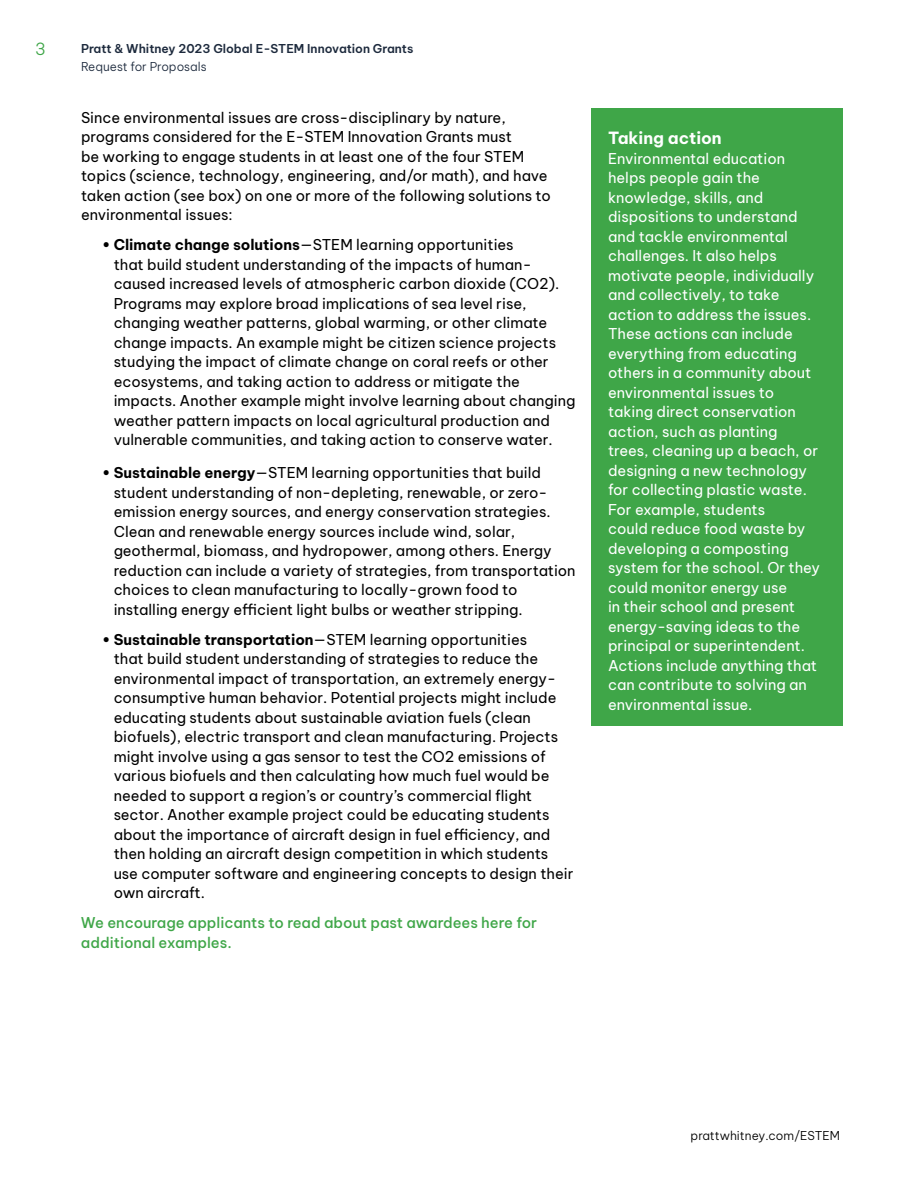
<style>
.page{position:relative;width:918px;height:1188px;background:#fff}
.page>*{position:absolute;margin:0;border:0;box-sizing:border-box;transform-origin:0 0}
.t1{font:700 16.5px "Be Vietnam Pro";color:#fff}
.t2{font:300 16.5px "Be Vietnam Pro";color:#3fa648}
.t3{font:14.7px/19.5px "Be Vietnam Pro";color:#000}
.t4{font:14.7px/19.5px "Be Vietnam Pro";color:#fff}
.t5{font:500 14.7px/30px "Be Vietnam Pro";color:#3fa648}
.t6{font:600 12px "Be Vietnam Pro";color:#1d2a3d}
.t7{font:300 12px "Be Vietnam Pro";color:#000}
.t8{font:300 12px "Be Vietnam Pro";color:#1d2a3d}
.s1{font-weight:700}
.s2{font-weight:400;color:#000}
</style>
<div class="page">
<div style="left:591px;top:108px;width:251px;height:618px;background:#3fa648"></div>
<p class="t2" style="left:35px;top:35px;width:12px">3</p>
<p class="t6" style="left:81px;top:38px;width:334px">Pratt &amp; Whitney 2023 Global E-STEM Innovation Grants</p>
<p class="t8" style="left:81px;top:57px;width:127px">Request for Proposals</p>
<p class="t3" style="left:81px;top:106px;width:471px">Since environmental issues are cross-disciplinary by nature, programs considered for the E-STEM Innovation Grants must<br>be working to engage students in at least one of the four STEM topics (science, technology, engineering, and/or math), and have taken action (see box) on one or more of the following solutions to environmental issues:</p>
<p class="t3" style="left:114px;top:233px;width:463px;text-indent:-12px"><span class="s1">• Climate change solutions</span>—STEM learning opportunities<br>that build student understanding of the impacts of human&shy;caused increased levels of atmospheric carbon dioxide (CO2).<br>Programs may explore broad implications of sea level rise, changing weather patterns, global warming, or other climate change impacts. An example might be citizen science projects studying the impact of climate change on coral reefs or other ecosystems, and taking action to address or mitigate the impacts. Another example might involve learning about changing weather pattern impacts on local agricultural production and vulnerable communities, and taking action to conserve water.</p>
<p class="t3" style="left:114px;top:461px;width:463px;text-indent:-12px"><span class="s1">• Sustainable energy</span>—STEM learning opportunities that build student understanding of non-depleting, renewable, or zero&shy;emission energy sources, and energy conservation strategies.<br>Clean and renewable energy sources include wind, solar, geothermal, biomass, and hydropower, among others. Energy reduction can include a variety of strategies, from transportation choices to clean manufacturing to locally-grown food to installing energy efficient light bulbs or weather stripping.</p>
<p class="t3" style="left:114px;top:628px;width:461px;text-indent:-12px"><span class="s1">• Sustainable transportation</span>—STEM learning opportunities<br>that build student understanding of strategies to reduce the environmental impact of transportation, an extremely energy&shy;consumptive human behavior. Potential projects might include educating students about sustainable aviation fuels (clean biofuels), electric transport and clean manufacturing. Projects might involve using a gas sensor to test the CO2 emissions of various biofuels and then calculating how much fuel would be needed to support a region’s or country’s commercial flight sector. Another example project could be educating students about the importance of aircraft design in fuel efficiency, and then holding an aircraft design competition in which students use computer software and engineering concepts to design their</p>
<p class="t5" style="left:81px;top:876px;width:458px;text-indent:33px"><span class="s2">own aircraft.<br></span>We encourage applicants to read about past awardees here for</p>
<p class="t5" style="left:81px;top:926px;width:152px">additional examples.</p>
<p class="t1" style="left:608px;top:124px;width:115px">Taking action</p>
<p class="t4" style="left:608px;top:147px;width:212px">Environmental education helps people gain the knowledge, skills, and dispositions to understand and tackle environmental challenges. It also helps motivate people, individually and collectively, to take action to address the issues.<br>These actions can include everything from educating others in a community about environmental issues to taking direct conservation action, such as planting trees, cleaning up a beach, or designing a new technology for collecting plastic waste.</p>
<p class="t4" style="left:608px;top:498px;width:214px">For example, students<br>could reduce food waste by developing a composting system for the school. Or they could monitor energy use<br>in their school and present energy-saving ideas to the principal or superintendent.<br>Actions include anything that can contribute to solving an environmental issue.</p>
<p class="t7" style="left:691px;top:1126px;width:151px">prattwhitney.com/ESTEM</p>
</div>
